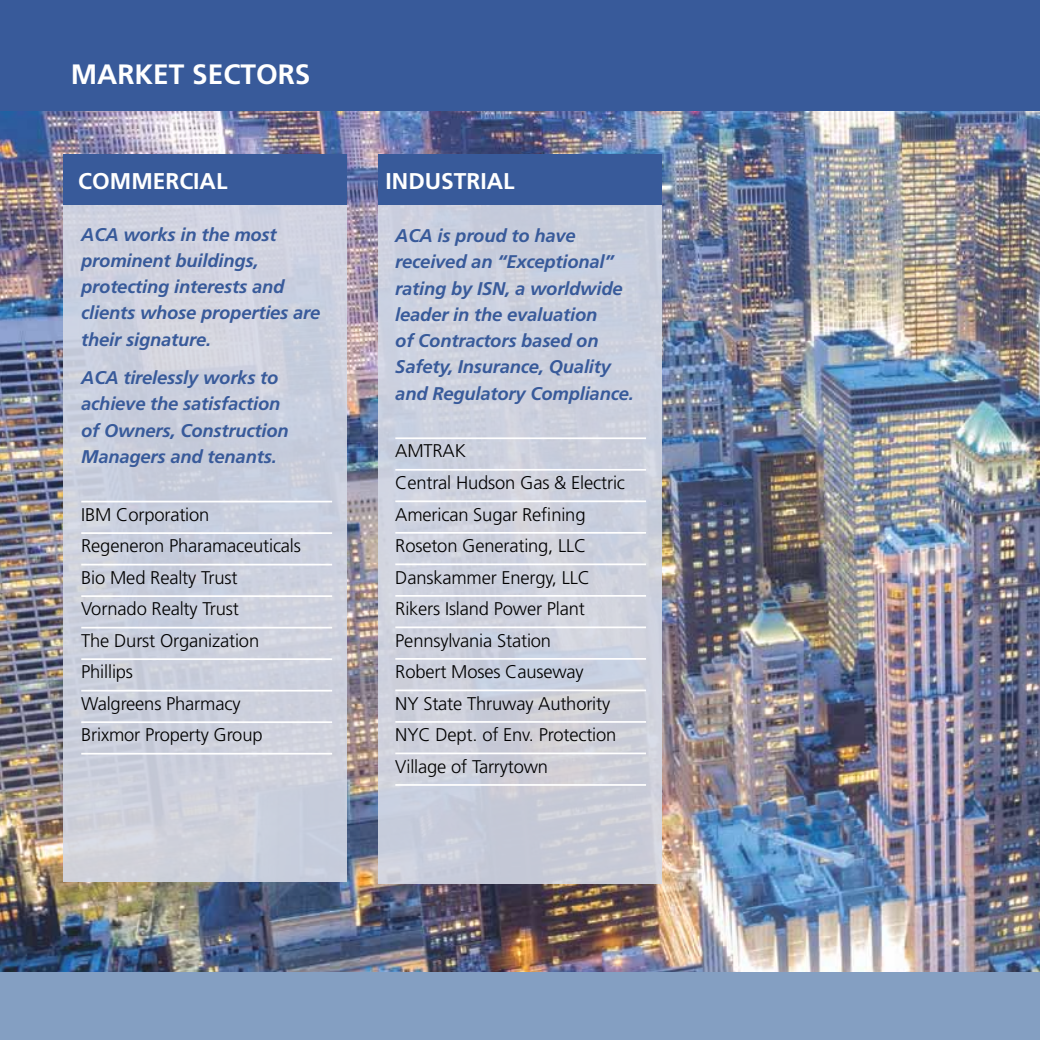
<style>
.page{position:relative;width:1040px;height:1040px;background:#fff}
.page>*{position:absolute;margin:0;border:0;box-sizing:border-box;transform-origin:0 0}
.t1{font:700 28px "Frutiger";color:#fff}
.t2{font:700 22.75px "Frutiger";color:#fff}
.t3{font:300 18.38px/31.5px "Frutiger";letter-spacing:-.01em;color:#000}
.t4{font:italic 700 18.38px/26.2px "Frutiger";letter-spacing:-.01em;color:#385a9a}
</style>
<div class="page">
<img style="left:0;top:110px;width:1040px;height:862px">
<div style="left:63px;top:161px;width:283px;height:721px;background:#ccd0de"></div>
<div style="left:378px;top:158px;width:284px;height:725px;background:#cbd0dd"></div>
<div style="left:0;top:0;width:1040px;height:110px;background:#385a9a"></div>
<div style="left:63px;top:154px;width:283px;height:51px;background:#385a9a"></div>
<div style="left:378px;top:154px;width:284px;height:51px;background:#385a9a"></div>
<hr style="left:81px;top:500px;width:251px;height:2px;background:#fff">
<hr style="left:81px;top:532px;width:251px;height:2px;background:#fff">
<hr style="left:81px;top:563px;width:251px;height:2px;background:#fff">
<hr style="left:81px;top:595px;width:251px;height:2px;background:#fff">
<hr style="left:81px;top:626px;width:251px;height:2px;background:#fff">
<hr style="left:81px;top:658px;width:251px;height:2px;background:#fff">
<hr style="left:81px;top:689px;width:251px;height:2px;background:#fff">
<hr style="left:81px;top:721px;width:251px;height:2px;background:#fff">
<hr style="left:81px;top:752px;width:251px;height:2px;background:#fff">
<hr style="left:395px;top:437px;width:251px;height:2px;background:#fff">
<hr style="left:395px;top:469px;width:251px;height:1px;background:#fff">
<hr style="left:395px;top:500px;width:251px;height:2px;background:#fff">
<hr style="left:395px;top:532px;width:251px;height:1px;background:#fff">
<hr style="left:395px;top:563px;width:251px;height:2px;background:#fff">
<hr style="left:395px;top:595px;width:251px;height:1px;background:#fff">
<hr style="left:395px;top:626px;width:251px;height:2px;background:#fff">
<hr style="left:395px;top:658px;width:251px;height:1px;background:#fff">
<hr style="left:395px;top:689px;width:251px;height:2px;background:#fff">
<hr style="left:395px;top:721px;width:251px;height:1px;background:#fff">
<hr style="left:395px;top:752px;width:251px;height:2px;background:#fff">
<hr style="left:395px;top:784px;width:251px;height:1px;background:#fff">
<div style="left:0;top:972px;width:1040px;height:68px;background:#849fc2"></div>
<h1 class="t1" style="left:71px;top:58px;width:22px">MAR</h1>
<h1 class="t1" style="left:135px;top:58px;width:92px">KET SECTOR</h1>
<h1 class="t1" style="left:295px;top:58px;width:17px">S</h1>
<p class="t2" style="left:78px;top:168px;width:16px">COMMERCIAL</p>
<p class="t2" style="left:385px;top:168px;width:82px">INDUSTRIAL</p>
<p class="t4" style="left:81px;top:221px;width:241px">ACA works in the most prominent buildings, protecting interests and clients whose properties are their signature.</p>
<p class="t4" style="left:81px;top:365px;width:209px">ACA tirelessly works to achieve the satisfaction of Owners, Construction<br>Managers and tenants.</p>
<p class="t3" style="left:81px;top:499px;width:221px">IBM Corporation<br>Regeneron Pharamaceuticals<br>Bio Med Realty Trust<br>Vornado Realty Trust<br>The Durst Organization<br>Phillips<br>Walgreens Pharmacy<br>Brixmor Property Group</p>
<p class="t4" style="left:395px;top:223px;width:240px">ACA is proud to have received an “Exceptional” rating by ISN, a worldwide leader in the evaluation<br>of Contractors based on<br>Safety, Insurance, Quality and Regulatory Compliance.</p>
<p class="t3" style="left:395px;top:435px;width:231px">AMTRAK<br>Central Hudson Gas &amp; Electric<br>American Sugar Refining<br>Roseton Generating, LLC<br>Danskammer Energy, LLC<br>Rikers Island Power Plant<br>Pennsylvania Station<br>Robert Moses Causeway<br>NY State Thruway Authority<br>NYC Dept. of Env. Protection<br>Village of Tarrytown</p>
</div>
